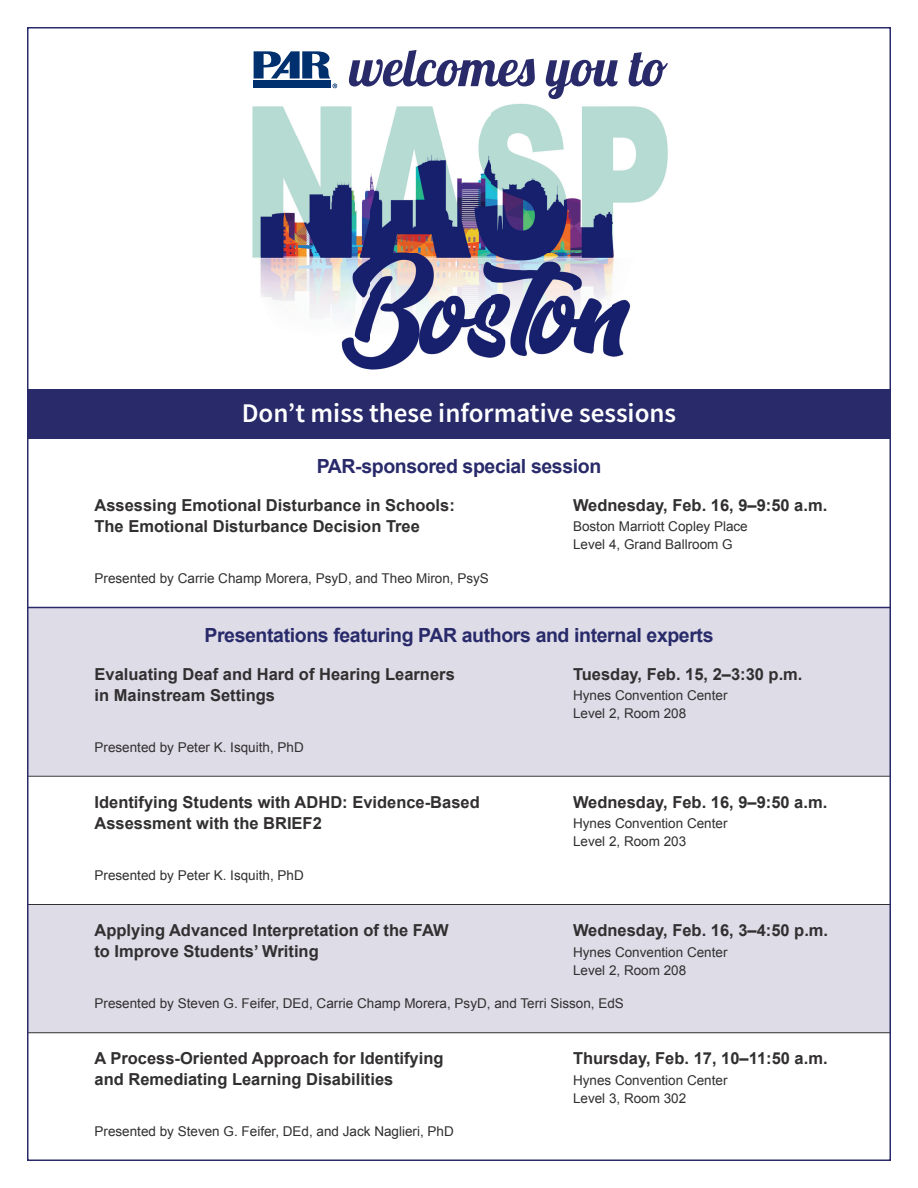
<style>
.page{position:relative;width:918px;height:1188px;background:#fff}
.page>*{position:absolute;margin:0;border:0;box-sizing:border-box;transform-origin:0 0}
.t1{font:51.75px "Lobster 1.4";color:#282a6a}
.t2{font:600 27px "Source Sans Pro";color:#fff}
.t3{font:700 19.5px "Arial";letter-spacing:-.02em;color:#282a6a}
.Session_Title{font:700 16.5px/21px "Arial";color:#312f30}
.Date{font:700 16.5px "Arial";color:#312f30}
.Presented_by{font:13.5px "Arial";color:#312f30}
.Location{font:13.5px/18px "Arial";color:#312f30}
</style>
<div class="page">
<img style="left:252px;top:51px;width:416px;height:319px">
<div style="left:27px;top:389px;width:864px;height:50px;background:#282a6a"></div>
<svg style="left:30px;top:608px;width:858px;height:424px;fill:#dedce7"></svg>
<hr style="left:27px;top:607px;width:540px;height:1px;background:#282a6a">
<hr style="left:567px;top:607px;width:324px;height:1px;background:#282a6a">
<hr style="left:27px;top:776px;width:540px;height:1px;background:#3e3e3f">
<hr style="left:567px;top:776px;width:324px;height:1px;background:#3e3e3f">
<hr style="left:27px;top:904px;width:540px;height:1px;background:#312f30">
<hr style="left:567px;top:904px;width:324px;height:1px;background:#312f30">
<hr style="left:27px;top:1032px;width:540px;height:1px;background:#312f30">
<hr style="left:567px;top:1032px;width:324px;height:1px;background:#312f30">
<svg style="left:254px;top:51px;width:83px;height:37px"></svg>
<p class="t1" style="left:349px;top:34px;width:320px">welcomes you to</p>
<p class="t2" style="left:242px;top:395px;width:436px">Don’t miss these informative sessions</p>
<p class="t3" style="left:317px;top:453px;width:286px">PAR-sponsored special session</p>
<p class="Session_Title" style="left:94px;top:495px;width:362px">Assessing Emotional Disturbance in Schools:<br>The Emotional Disturbance Decision Tree</p>
<p class="Date" style="left:573px;top:494px;width:256px">Wednesday, Feb. 16, 9–9:50 a.m.</p>
<p class="Location" style="left:573px;top:518px;width:176px">Boston Marriott Copley Place<br>Level 4, Grand Ballroom G</p>
<p class="Presented_by" style="left:94px;top:569px;width:396px">Presented by Carrie Champ Morera, PsyD, and Theo Miron, PsyS</p>
<p class="t3" style="left:204px;top:622px;width:511px">Presentations featuring PAR authors and internal experts</p>
<p class="Session_Title" style="left:94px;top:664px;width:362px">Evaluating Deaf and Hard of Hearing Learners in Mainstream Settings</p>
<p class="Date" style="left:573px;top:663px;width:231px">Tuesday, Feb. 15, 2–3:30 p.m.</p>
<p class="Location" style="left:573px;top:687px;width:156px">Hynes Convention Center<br>Level 2, Room 208</p>
<p class="Presented_by" style="left:94px;top:738px;width:211px">Presented by Peter K. Isquith, PhD</p>
<p class="Session_Title" style="left:94px;top:792px;width:387px">Identifying Students with ADHD: Evidence-Based<br>Assessment with the BRIEF2</p>
<p class="Date" style="left:573px;top:791px;width:256px">Wednesday, Feb. 16, 9–9:50 a.m.</p>
<p class="Location" style="left:573px;top:815px;width:156px">Hynes Convention Center<br>Level 2, Room 203</p>
<p class="Presented_by" style="left:94px;top:866px;width:211px">Presented by Peter K. Isquith, PhD</p>
<p class="Session_Title" style="left:94px;top:920px;width:356px">Applying Advanced Interpretation of the FAW to Improve Students’ Writing</p>
<p class="Date" style="left:573px;top:919px;width:257px">Wednesday, Feb. 16, 3–4:50 p.m.</p>
<p class="Location" style="left:573px;top:943px;width:156px">Hynes Convention Center<br>Level 2, Room 208</p>
<p class="Presented_by" style="left:94px;top:994px;width:531px">Presented by Steven G. Feifer, DEd, Carrie Champ Morera, PsyD, and Terri Sisson, EdS</p>
<p class="Session_Title" style="left:94px;top:1049px;width:351px">A Process-Oriented Approach for Identifying and Remediating Learning Disabilities</p>
<p class="Date" style="left:573px;top:1048px;width:256px">Thursday, Feb. 17, 10–11:50 a.m.</p>
<p class="Location" style="left:573px;top:1071px;width:156px">Hynes Convention Center<br>Level 3, Room 302</p>
<p class="Presented_by" style="left:94px;top:1123px;width:361px">Presented by Steven G. Feifer, DEd, and Jack Naglieri, PhD</p>
</div>
